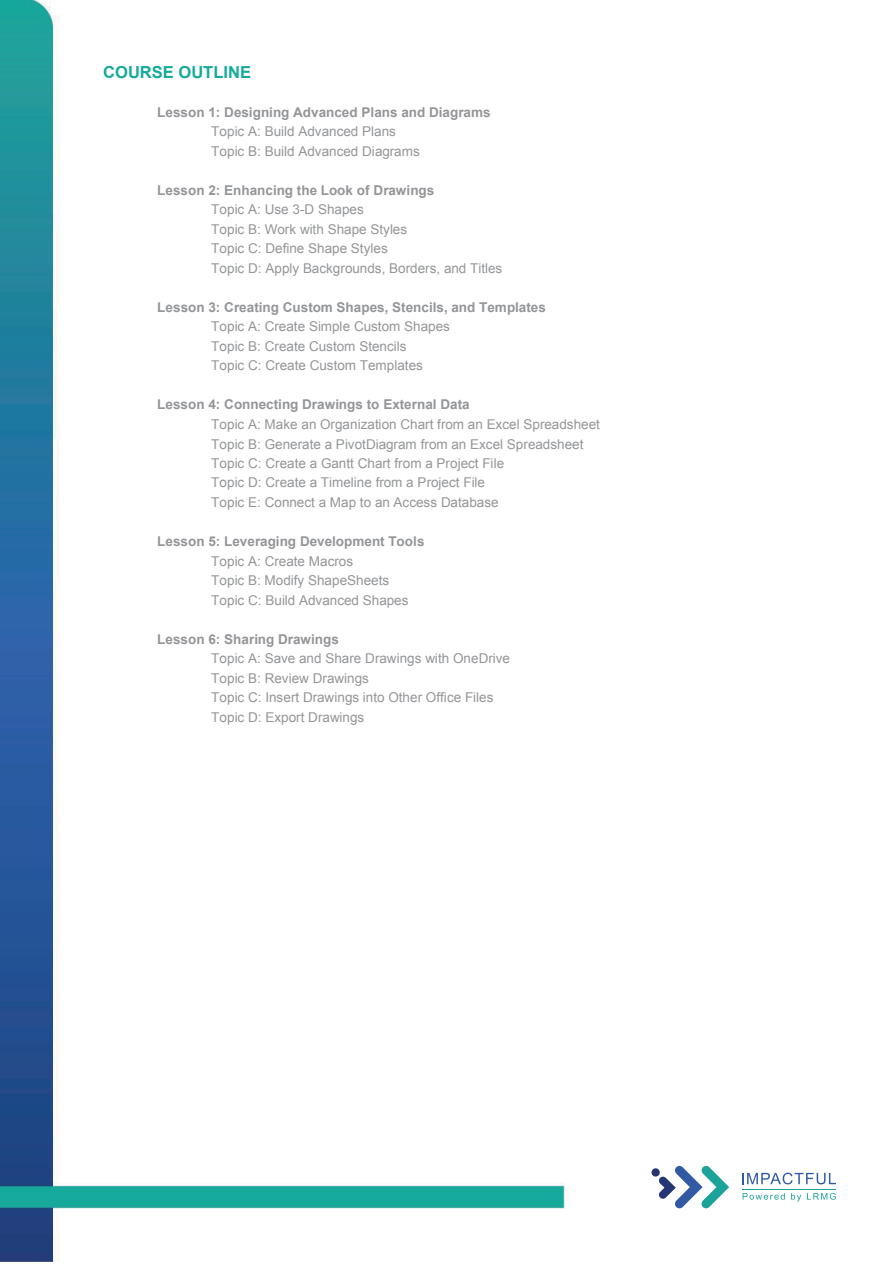
<style>
.page{position:relative;width:893px;height:1264px;background:#fff}
.page>*{position:absolute;margin:0;border:0;box-sizing:border-box;transform-origin:0 0}
.t1{font:700 16.5px "Arial";color:#15aa9b}
.t2{font:13.5px/19.5px "Arial";color:#939598}
.t3{font:700 13.5px "Arial";color:#939598}
</style>
<div class="page">
<img style="left:0;top:0;width:569px;height:1260px">
<svg style="left:742px;top:1172px;width:93px;height:12px"></svg>
<svg style="left:742px;top:1193px;width:42px;height:6px"></svg>
<svg style="left:791px;top:1193px;width:44px;height:8px"></svg>
<hr style="left:742px;top:1188px;width:94px;height:1px;background:#1ba399">
<svg style="left:658px;top:1165px;width:71px;height:42px"></svg>
<svg style="left:651px;top:1167px;width:8px;height:9px"></svg>
<p class="t1" style="left:103px;top:61px;width:149px">COURSE OUTLINE</p>
<p class="t3" style="left:157px;top:103px;width:335px">Lesson 1: Designing Advanced Plans and Diagrams</p>
<p class="t2" style="left:211px;top:122px;width:210px">Topic A: Build Advanced Plans<br>Topic B: Build Advanced Diagrams</p>
<p class="t3" style="left:157px;top:181px;width:278px">Lesson 2: Enhancing the Look of Drawings</p>
<p class="t2" style="left:211px;top:200px;width:292px">Topic A: Use 3-D Shapes<br>Topic B: Work with Shape Styles<br>Topic C: Define Shape Styles<br>Topic D: Apply Backgrounds, Borders, and Titles</p>
<p class="t3" style="left:157px;top:298px;width:390px">Lesson 3: Creating Custom Shapes, Stencils, and Templates</p>
<p class="t2" style="left:211px;top:317px;width:240px">Topic A: Create Simple Custom Shapes<br>Topic B: Create Custom Stencils<br>Topic C: Create Custom Templates</p>
<p class="t3" style="left:157px;top:396px;width:314px">Lesson 4: Connecting Drawings to External Data</p>
<p class="t2" style="left:211px;top:414px;width:390px">Topic A: Make an Organization Chart from an Excel Spreadsheet Topic B: Generate a PivotDiagram from an Excel Spreadsheet Topic C: Create a Gantt Chart from a Project File<br>Topic D: Create a Timeline from a Project File<br>Topic E: Connect a Map to an Access Database</p>
<p class="t3" style="left:157px;top:532px;width:269px">Lesson 5: Leveraging Development Tools</p>
<p class="t2" style="left:211px;top:551px;width:199px">Topic A: Create Macros<br>Topic B: Modify ShapeSheets<br>Topic C: Build Advanced Shapes</p>
<p class="t3" style="left:157px;top:630px;width:183px">Lesson 6: Sharing Drawings</p>
<p class="t2" style="left:211px;top:648px;width:300px">Topic A: Save and Share Drawings with OneDrive Topic B: Review Drawings<br>Topic C: Insert Drawings into Other Office Files Topic D: Export Drawings</p>
</div>
